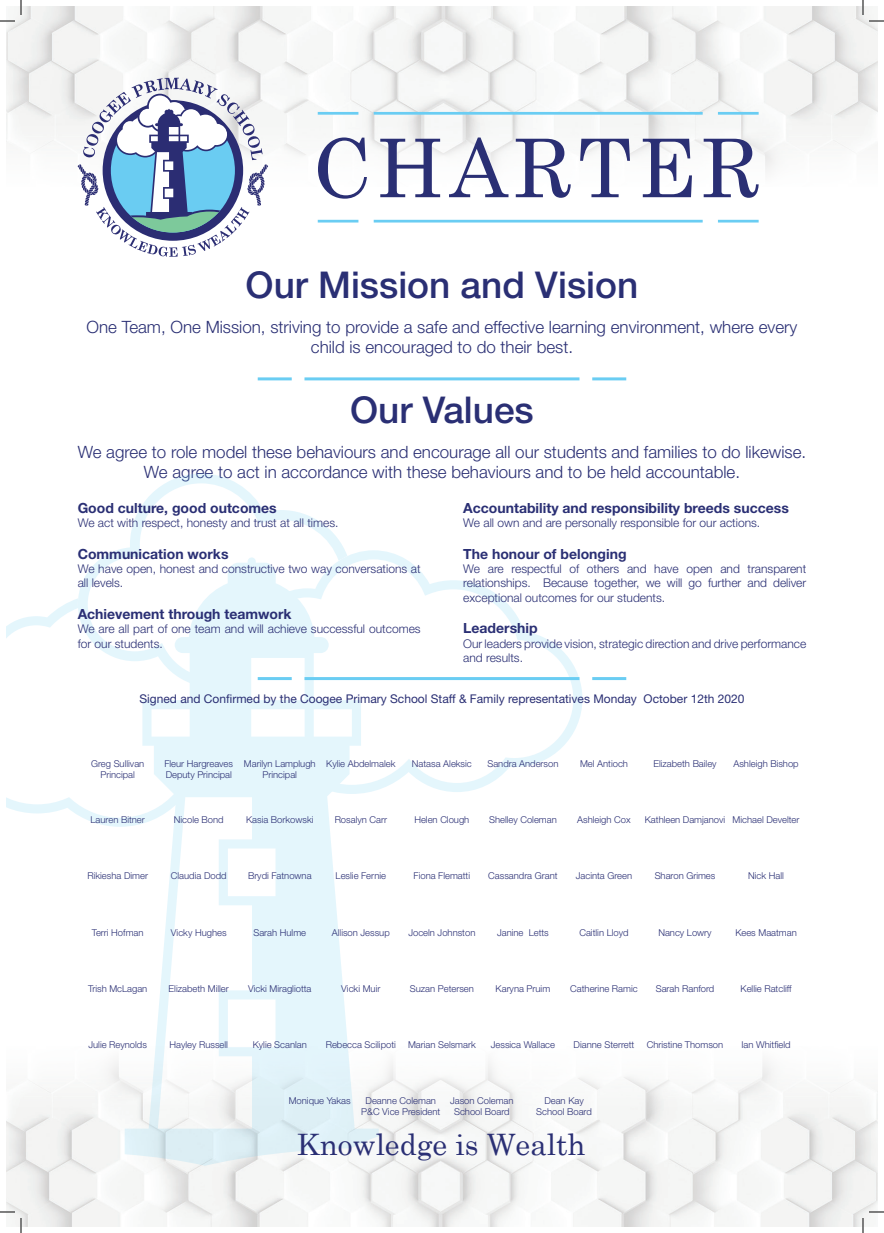
<style>
.page{position:relative;width:884px;height:1233px;background:#fff}
.page>*{position:absolute;margin:0;border:0;box-sizing:border-box;transform-origin:0 0}
.t1{font:80.9px "Century Schoolbook";letter-spacing:.07em;color:#2a2f74}
.t2{font:500 37px "Helvetica Neue LT Std";color:#2a2f74}
.t3{font:29.5px "Century Schoolbook";color:#2a2f74}
.t4{font:300 17px "Helvetica Neue LT Std";color:#2a2f74}
.t5{font:700 14px "Helvetica Neue LT Std";color:#2a2f74}
.t6{font:300 12px/14.4px "Helvetica Neue LT Std";color:#2a2f74}
.t7{font:12px "Helvetica Neue LT Std";color:#2a2f74}
.t8{font:300 9.5px "Helvetica Neue LT Std";color:#2a2f74}
</style>
<div class="page">
<img style="left:7px;top:7px;width:870px;height:165px">
<img style="left:7px;top:1061px;width:870px;height:165px">
<svg style="left:78px;top:473px;width:267px;height:125px"></svg>
<svg style="left:7px;top:598px;width:118px;height:229px"></svg>
<svg style="left:198px;top:550px;width:384px;height:242px"></svg>
<svg style="left:125px;top:557px;width:254px;height:608px"></svg>
<svg style="left:78px;top:78px;width:190px;height:179px"></svg>
<hr style="left:374px;top:220px;width:329px;height:2px;background:#6acdf3">
<hr style="left:318px;top:220px;width:40px;height:2px;background:#6acdf3">
<hr style="left:718px;top:220px;width:41px;height:2px;background:#6acdf3">
<hr style="left:374px;top:112px;width:329px;height:3px;background:#6acdf3">
<hr style="left:318px;top:112px;width:40px;height:3px;background:#6acdf3">
<hr style="left:718px;top:112px;width:41px;height:3px;background:#6acdf3">
<hr style="left:304px;top:377px;width:275px;height:3px;background:#6acdf3">
<hr style="left:258px;top:377px;width:34px;height:3px;background:#6acdf3">
<hr style="left:592px;top:377px;width:34px;height:3px;background:#6acdf3">
<hr style="left:304px;top:677px;width:275px;height:3px;background:#6acdf3">
<hr style="left:258px;top:677px;width:34px;height:3px;background:#6acdf3">
<hr style="left:592px;top:677px;width:34px;height:3px;background:#6acdf3">
<svg style="left:0;top:1211px;width:15px;height:1px"></svg>
<svg style="left:869px;top:1211px;width:15px;height:1px"></svg>
<svg style="left:0;top:0;width:22px;height:22px"></svg>
<svg style="left:20px;top:1218px;width:2px;height:15px"></svg>
<svg style="left:862px;top:0;width:22px;height:22px"></svg>
<svg style="left:862px;top:1218px;width:2px;height:15px"></svg>
<p class="t1" style="left:312px;top:100px;width:449px">CHARTER</p>
<p class="t2" style="left:246px;top:263px;width:394px">Our Mission and Vision</p>
<p class="t4" style="left:87px;top:316px;width:712px">One Team, One Mission, striving to provide a safe and effective learning environment, where every</p>
<p class="t4" style="left:311px;top:337px;width:264px">child is encouraged to do their best.</p>
<p class="t2" style="left:350px;top:388px;width:185px">Our Values</p>
<p class="t4" style="left:78px;top:441px;width:730px">We agree to role model these behaviours and encourage all our students and families to do likewise.</p>
<p class="t4" style="left:144px;top:461px;width:598px">We agree to act in accordance with these behaviours and to be held accountable.</p>
<p class="t5" style="left:78px;top:499px;width:201px">Good culture, good outcomes</p>
<p class="t6" style="left:78px;top:516px;width:262px">We act with respect, honesty and trust at all times.</p>
<p class="t5" style="left:78px;top:545px;width:152px">Communication works</p>
<p class="t6" style="left:78px;top:561px;width:344px">We have open, honest and constructive two way conversations at all levels.</p>
<p class="t5" style="left:78px;top:605px;width:215px">Achievement through teamwork</p>
<p class="t6" style="left:78px;top:621px;width:345px">We are all part of one team and will achieve successful outcomes for our students.</p>
<p class="t5" style="left:463px;top:499px;width:327px">Accountability and responsibility breeds success</p>
<p class="t6" style="left:463px;top:516px;width:298px">We all own and are personally responsible for our actions.</p>
<p class="t5" style="left:463px;top:545px;width:165px">The honour of belonging</p>
<p class="t6" style="left:463px;top:561px;width:344px;text-align:justify">We are respectful of others and have open and transparent relationships. Because together, we will go further and deliver exceptional outcomes for our students.</p>
<p class="t5" style="left:463px;top:619px;width:76px">Leadership</p>
<p class="t6" style="left:463px;top:636px;width:344px">Our leaders provide vision, strategic direction and drive performance and results.</p>
<p class="t7" style="left:139px;top:692px;width:607px">Signed and Confirmed by the Coogee Primary School Staff &amp; Family representatives Monday October 12th 2020</p>
<p class="t8" style="left:91px;top:758px;width:55px">Greg Sullivan</p>
<p class="t8" style="left:100px;top:769px;width:36px">Principal</p>
<p class="t8" style="left:164px;top:758px;width:70px">Fleur Hargreaves</p>
<p class="t8" style="left:166px;top:769px;width:68px">Deputy Principal</p>
<p class="t8" style="left:244px;top:758px;width:73px">Marilyn Lamplugh</p>
<p class="t8" style="left:263px;top:769px;width:36px">Principal</p>
<p class="t8" style="left:326px;top:758px;width:71px">Kylie Abdelmalek</p>
<p class="t8" style="left:412px;top:758px;width:61px">Natasa Aleksic</p>
<p class="t8" style="left:487px;top:758px;width:73px">Sandra Anderson</p>
<p class="t8" style="left:580px;top:758px;width:49px">Mel Antioch</p>
<p class="t8" style="left:653px;top:758px;width:65px">Elizabeth Bailey</p>
<p class="t8" style="left:733px;top:758px;width:67px">Ashleigh Bishop</p>
<p class="t8" style="left:91px;top:814px;width:56px">Lauren Bitner</p>
<p class="t8" style="left:174px;top:814px;width:51px">Nicole Bond</p>
<p class="t8" style="left:246px;top:814px;width:69px">Kasia Borkowski</p>
<p class="t8" style="left:335px;top:814px;width:54px">Rosalyn Carr</p>
<p class="t8" style="left:414px;top:814px;width:56px">Helen Clough</p>
<p class="t8" style="left:489px;top:814px;width:69px">Shelley Coleman</p>
<p class="t8" style="left:577px;top:814px;width:55px">Ashleigh Cox</p>
<p class="t8" style="left:645px;top:814px;width:82px">Kathleen Damjanovi</p>
<p class="t8" style="left:733px;top:814px;width:68px">Michael Develter</p>
<p class="t8" style="left:87px;top:870px;width:62px">Rikiesha Dimer</p>
<p class="t8" style="left:171px;top:870px;width:57px">Claudia Dodd</p>
<p class="t8" style="left:248px;top:870px;width:65px">Brydi Fatnowna</p>
<p class="t8" style="left:336px;top:870px;width:52px">Leslie Fernie</p>
<p class="t8" style="left:414px;top:870px;width:58px">Fiona Flematti</p>
<p class="t8" style="left:488px;top:870px;width:71px">Cassandra Grant</p>
<p class="t8" style="left:576px;top:870px;width:58px">Jacinta Green</p>
<p class="t8" style="left:655px;top:870px;width:62px">Sharon Grimes</p>
<p class="t8" style="left:748px;top:870px;width:37px">Nick Hall</p>
<p class="t8" style="left:92px;top:926px;width:53px">Terri Hofman</p>
<p class="t8" style="left:171px;top:926px;width:57px">Vicky Hughes</p>
<p class="t8" style="left:253px;top:926px;width:54px">Sarah Hulme</p>
<p class="t8" style="left:332px;top:926px;width:59px">Allison Jessup</p>
<p class="t8" style="left:408px;top:926px;width:69px">Joceln Johnston</p>
<p class="t8" style="left:497px;top:926px;width:53px">Janine Letts</p>
<p class="t8" style="left:579px;top:926px;width:51px">Caitlin Lloyd</p>
<p class="t8" style="left:658px;top:926px;width:55px">Nancy Lowry</p>
<p class="t8" style="left:735px;top:926px;width:63px">Kees Maatman</p>
<p class="t8" style="left:88px;top:982px;width:61px">Trish McLagan</p>
<p class="t8" style="left:169px;top:982px;width:62px">Elizabeth Miller</p>
<p class="t8" style="left:248px;top:982px;width:65px">Vicki Miragliotta</p>
<p class="t8" style="left:341px;top:982px;width:41px">Vicki Muir</p>
<p class="t8" style="left:410px;top:982px;width:66px">Suzan Petersen</p>
<p class="t8" style="left:496px;top:982px;width:56px">Karyna Pruim</p>
<p class="t8" style="left:570px;top:982px;width:69px">Catherine Ramic</p>
<p class="t8" style="left:656px;top:982px;width:60px">Sarah Ranford</p>
<p class="t8" style="left:741px;top:982px;width:52px">Kellie Ratcliff</p>
<p class="t8" style="left:88px;top:1038px;width:60px">Julie Reynolds</p>
<p class="t8" style="left:170px;top:1038px;width:60px">Hayley Russell</p>
<p class="t8" style="left:253px;top:1038px;width:56px">Kylie Scanlan</p>
<p class="t8" style="left:326px;top:1038px;width:72px">Rebecca Scilipoti</p>
<p class="t8" style="left:408px;top:1038px;width:69px">Marian Selsmark</p>
<p class="t8" style="left:491px;top:1038px;width:66px">Jessica Wallace</p>
<p class="t8" style="left:574px;top:1038px;width:62px">Dianne Sterrett</p>
<p class="t8" style="left:647px;top:1038px;width:78px">Christine Thomson</p>
<p class="t8" style="left:741px;top:1038px;width:51px">Ian Whitfield</p>
<p class="t8" style="left:289px;top:1094px;width:63px">Monique Yakas</p>
<p class="t8" style="left:366px;top:1094px;width:72px">Deanne Coleman</p>
<p class="t8" style="left:361px;top:1106px;width:81px">P&amp;C Vice President</p>
<p class="t8" style="left:450px;top:1094px;width:65px">Jason Coleman</p>
<p class="t8" style="left:454px;top:1106px;width:57px">School Board</p>
<p class="t8" style="left:544px;top:1094px;width:41px">Dean Kay</p>
<p class="t8" style="left:536px;top:1106px;width:57px">School Board</p>
<p class="t3" style="left:297px;top:1119px;width:290px">Knowledge is Wealth</p>
</div>
